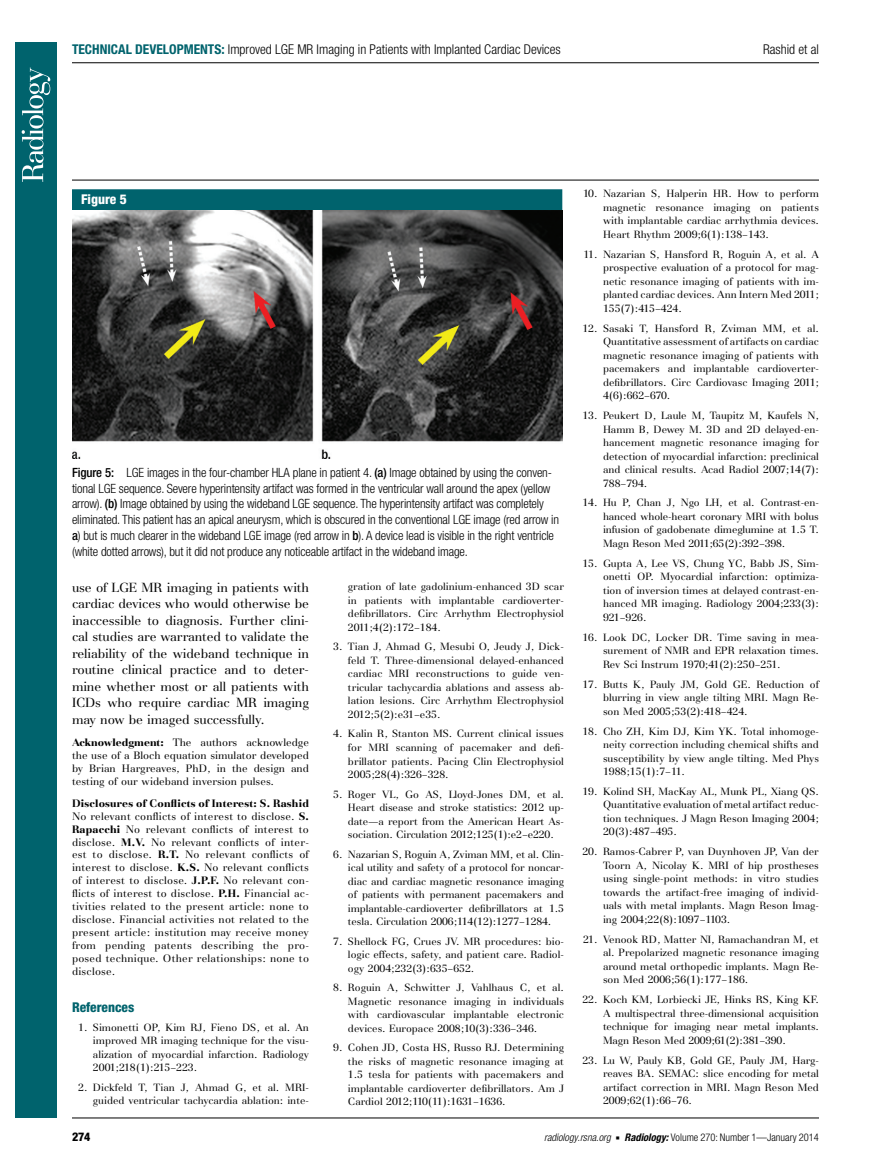
<style>
.page{position:relative;width:891px;height:1175px;background:#fff}
.page>*{position:absolute;margin:0;border:0;box-sizing:border-box;transform-origin:0 0}
.t1{font:300 condensed 13.5px "Helvetica Neue";color:#000}
.t2{font:800 condensed 13.5px "Helvetica Neue";color:#00636d}
.t3{font:800 condensed 13.5px "Helvetica Neue";color:#fff}
.t4{font:13.2px/16.5px "AT Basilia";letter-spacing:-.01em;color:#000;text-align:justify}
.t5{font:300 condensed 12.75px/15.8px "Helvetica Neue";letter-spacing:-.01em;color:#000}
.t6{font:800 condensed 12px "Helvetica Neue";color:#000}
.t7{font:10.8px/12.9px "AT Basilia";color:#000;text-align:justify}
.t8{font:10.5px/13.5px "AT Basilia";color:#000;text-align:justify}
.t9{font:300 condensed 10.5px "Helvetica Neue";color:#000}
.s1{font-weight:700;color:#00636d}
.s2{font-weight:500}
.s3{font-weight:700}
.s4{font-style:italic}
.s5{font-family:"Universal Newswith Comm Pi";font-weight:400;font-stretch:normal;font-size:6px}
.s6{font-weight:700;font-style:italic}
</style>
<div class="page">
<hr style="left:72px;top:180px;width:747px;height:1px;background:#000">
<hr style="left:72px;top:1117px;width:747px;height:1px;background:#000">
<hr style="left:72px;top:62px;width:747px;height:1px;background:#000">
<div style="left:72px;top:189px;width:490px;height:21px;background:#00636d"></div>
<img style="left:72px;top:210px;width:490px;height:249px">
<div style="left:15px;top:42px;width:42px;height:1075px;background:#00636d"></div>
<svg style="left:22px;top:68px;width:28px;height:114px"></svg>
<p class="t1" style="left:72px;top:41px;width:490px"><span class="s1">TECHNICAL DEVELOPMENTS:</span> Improved LGE MR Imaging in Patients with Implanted Cardiac Devices</p>
<p class="t1" style="left:763px;top:41px;width:57px">Rashid et al</p>
<p class="t3" style="left:81px;top:191px;width:47px">Figure 5</p>
<p class="t5" style="left:72px;top:464px;width:489px"><span class="s2">Figure 5:</span> LGE images in the four-chamber HLA plane in patient 4. <span class="s2">(a)</span> Image obtained by using the conven&shy;tional LGE sequence. Severe hyperintensity artifact was formed in the ventricular wall around the apex (yellow arrow). <span class="s2">(b)</span> Image obtained by using the wideband LGE sequence. The hyperintensity artifact was completely eliminated. This patient has an apical aneurysm, which is obscured in the conventional LGE image (red arrow in <span class="s2">a</span>) but is much clearer in the wideband LGE image (red arrow in <span class="s2">b</span>). A device lead is visible in the right ventricle (white dotted arrows), but it did not produce any noticeable artifact in the wideband image.</p>
<p class="t4" style="left:72px;top:579px;width:239px">use of LGE MR imaging in patients with cardiac devices who would otherwise be inaccessible to diagnosis. Further clini&shy;cal studies are warranted to validate the reliability of the wideband technique in routine clinical practice and to deter&shy;mine whether most or all patients with ICDs who require cardiac MR imaging may now be imaged successfully.</p>
<p class="t7" style="left:72px;top:735px;width:239px"><span class="s3">Acknowledgment:</span> The authors acknowledge the use of a Bloch equation simulator developed by Brian Hargreaves, PhD, in the design and testing of our wideband inversion pulses.</p>
<p class="t7" style="left:72px;top:796px;width:239px"><span class="s3">Disclosures of Conflicts of Interest: S. Rashid </span>No relevant conflicts of interest to disclose. <span class="s3">S.<br>Rapacchi</span> No relevant conflicts of interest to disclose. <span class="s3">M.V.</span> No relevant conflicts of inter&shy;est to disclose. <span class="s3">R.T.</span> No relevant conflicts of interest to disclose. <span class="s3">K.S.</span> No relevant conflicts of interest to disclose. <span class="s3">J.P.F.</span> No relevant con&shy;flicts of interest to disclose. <span class="s3">P.H.</span> Financial ac&shy;tivities related to the present article: none to disclose. Financial activities not related to the present article: institution may receive money from pending patents describing the pro&shy;posed technique. Other relationships: none to disclose.</p>
<p class="t2" style="left:72px;top:998px;width:64px">References</p>
<p class="t8" style="left:93px;top:1020px;width:217px;text-indent:-15px">1. Simonetti OP, Kim RJ, Fieno DS, et al. An improved MR imaging technique for the visu&shy;alization of myocardial infarction. Radiology 2001;218(1):215–223.</p>
<p class="t8" style="left:78px;top:1080px;width:232px;text-align:right">2. Dickfeld T, Tian J, Ahmad G, et al. MRI&shy;guided ventricular tachycardia ablation: inte-</p>
<p class="t8" style="left:348px;top:580px;width:218px">gration of late gadolinium-enhanced 3D scar in patients with implantable cardioverter&shy;defibrillators. Circ Arrhythm Electrophysiol 2011;4(2):172–184.</p>
<p class="t8" style="left:348px;top:640px;width:218px;text-indent:-15px">3. Tian J, Ahmad G, Mesubi O, Jeudy J, Dick&shy;feld T. Three-dimensional delayed-enhanced cardiac MRI reconstructions to guide ven&shy;tricular tachycardia ablations and assess ab&shy;lation lesions. Circ Arrhythm Electrophysiol 2012;5(2):e31–e35.</p>
<p class="t8" style="left:348px;top:727px;width:218px;text-indent:-15px">4. Kalin R, Stanton MS. Current clinical issues for MRI scanning of pacemaker and defi&shy;brillator patients. Pacing Clin Electrophysiol 2005;28(4):326–328.</p>
<p class="t8" style="left:348px;top:787px;width:218px;text-indent:-15px">5. Roger VL, Go AS, Lloyd-Jones DM, et al.<br>Heart disease and stroke statistics: 2012 up&shy;date—a report from the American Heart As&shy;sociation. Circulation 2012;125(1):e2–e220.</p>
<p class="t8" style="left:348px;top:847px;width:218px;text-indent:-15px">6. Nazarian S, Roguin A, Zviman MM, et al. Clin&shy;ical utility and safety of a protocol for noncar&shy;diac and cardiac magnetic resonance imaging of patients with permanent pacemakers and implantable-cardioverter defibrillators at 1.5 tesla. Circulation 2006;114(12):1277–1284.</p>
<p class="t8" style="left:348px;top:934px;width:218px;text-indent:-15px">7. Shellock FG, Crues JV. MR procedures: bio&shy;logic effects, safety, and patient care. Radiol&shy;ogy 2004;232(3):635–652.</p>
<p class="t8" style="left:348px;top:980px;width:218px;text-indent:-15px">8. Roguin A, Schwitter J, Vahlhaus C, et al.<br>Magnetic resonance imaging in individuals with cardiovascular implantable electronic devices. Europace 2008;10(3):336–346.</p>
<p class="t8" style="left:348px;top:1040px;width:218px;text-indent:-15px">9. Cohen JD, Costa HS, Russo RJ. Determining the risks of magnetic resonance imaging at 1.5 tesla for patients with pacemakers and implantable cardioverter defibrillators. Am J Cardiol 2012;110(11):1631–1636.</p>
<p class="t8" style="left:603px;top:187px;width:218px;text-indent:-20px">10. Nazarian S, Halperin HR. How to perform magnetic resonance imaging on patients with implantable cardiac arrhythmia devices.<br>Heart Rhythm 2009;6(1):138–143.</p>
<p class="t8" style="left:603px;top:247px;width:218px;text-indent:-19px">11. Nazarian S, Hansford R, Roguin A, et al. A prospective evaluation of a protocol for mag&shy;netic resonance imaging of patients with im&shy;planted cardiac devices. Ann Intern Med 2011; 155(7):415–424.</p>
<p class="t8" style="left:603px;top:321px;width:218px;text-indent:-21px">12. Sasaki T, Hansford R, Zviman MM, et al.<br>Quantitative assessment of artifacts on cardiac magnetic resonance imaging of patients with pacemakers and implantable cardioverter&shy;defibrillators. Circ Cardiovasc Imaging 2011; 4(6):662–670.</p>
<p class="t8" style="left:603px;top:409px;width:218px;text-indent:-21px">13. Peukert D, Laule M, Taupitz M, Kaufels N, Hamm B, Dewey M. 3D and 2D delayed-en&shy;hancement magnetic resonance imaging for detection of myocardial infarction: preclinical and clinical results. Acad Radiol 2007;14(7):<br>788–794.</p>
<p class="t8" style="left:603px;top:496px;width:218px;text-indent:-21px">14. Hu P, Chan J, Ngo LH, et al. Contrast-en&shy;hanced whole-heart coronary MRI with bolus infusion of gadobenate dimeglumine at 1.5 T.<br>Magn Reson Med 2011;65(2):392–398.</p>
<p class="t8" style="left:603px;top:556px;width:218px;text-indent:-21px">15. Gupta A, Lee VS, Chung YC, Babb JS, Sim&shy;onetti OP. Myocardial infarction: optimiza&shy;tion of inversion times at delayed contrast-en&shy;hanced MR imaging. Radiology 2004;233(3):<br>921–926.</p>
<p class="t8" style="left:603px;top:630px;width:218px;text-indent:-21px">16. Look DC, Locker DR. Time saving in mea&shy;surement of NMR and EPR relaxation times.<br>Rev Sci Instrum 1970;41(2):250–251.</p>
<p class="t8" style="left:603px;top:677px;width:218px;text-indent:-21px">17. Butts K, Pauly JM, Gold GE. Reduction of blurring in view angle tilting MRI. Magn Re&shy;son Med 2005;53(2):418–424.</p>
<p class="t8" style="left:603px;top:724px;width:218px;text-indent:-21px">18. Cho ZH, Kim DJ, Kim YK. Total inhomoge&shy;neity correction including chemical shifts and susceptibility by view angle tilting. Med Phys 1988;15(1):7–11.</p>
<p class="t8" style="left:603px;top:784px;width:218px;text-indent:-21px">19. Kolind SH, MacKay AL, Munk PL, Xiang QS.<br>Quantitative evaluation of metal artifact reduc&shy;tion techniques. J Magn Reson Imaging 2004; 20(3):487–495.</p>
<p class="t8" style="left:603px;top:845px;width:217px;text-indent:-21px">20. Ramos-Cabrer P, van Duynhoven JP, Van der Toorn A, Nicolay K. MRI of hip prostheses using single-point methods: in vitro studies towards the artifact-free imaging of individ&shy;uals with metal implants. Magn Reson Imag&shy;ing 2004;22(8):1097–1103.</p>
<p class="t8" style="left:603px;top:932px;width:218px;text-indent:-20px">21. Venook RD, Matter NI, Ramachandran M, et al. Prepolarized magnetic resonance imaging around metal orthopedic implants. Magn Re&shy;son Med 2006;56(1):177–186.</p>
<p class="t8" style="left:603px;top:992px;width:217px;text-indent:-21px">22. Koch KM, Lorbiecki JE, Hinks RS, King KF.<br>A multispectral three-dimensional acquisition technique for imaging near metal implants.<br>Magn Reson Med 2009;61(2):381–390.</p>
<p class="t8" style="left:603px;top:1053px;width:218px;text-indent:-21px">23. Lu W, Pauly KB, Gold GE, Pauly JM, Harg&shy;reaves BA. SEMAC: slice encoding for metal artifact correction in MRI. Magn Reson Med 2009;62(1):66–76.</p>
<p class="t6" style="left:72px;top:1128px;width:20px">274</p>
<p class="t9" style="left:544px;top:1130px;width:276px"><span class="s4">radiology.rsna.org</span> <span class="s5">n</span> <span class="s6">Radiology:</span> Volume 270: Number 1—January 2014</p>
</div>
